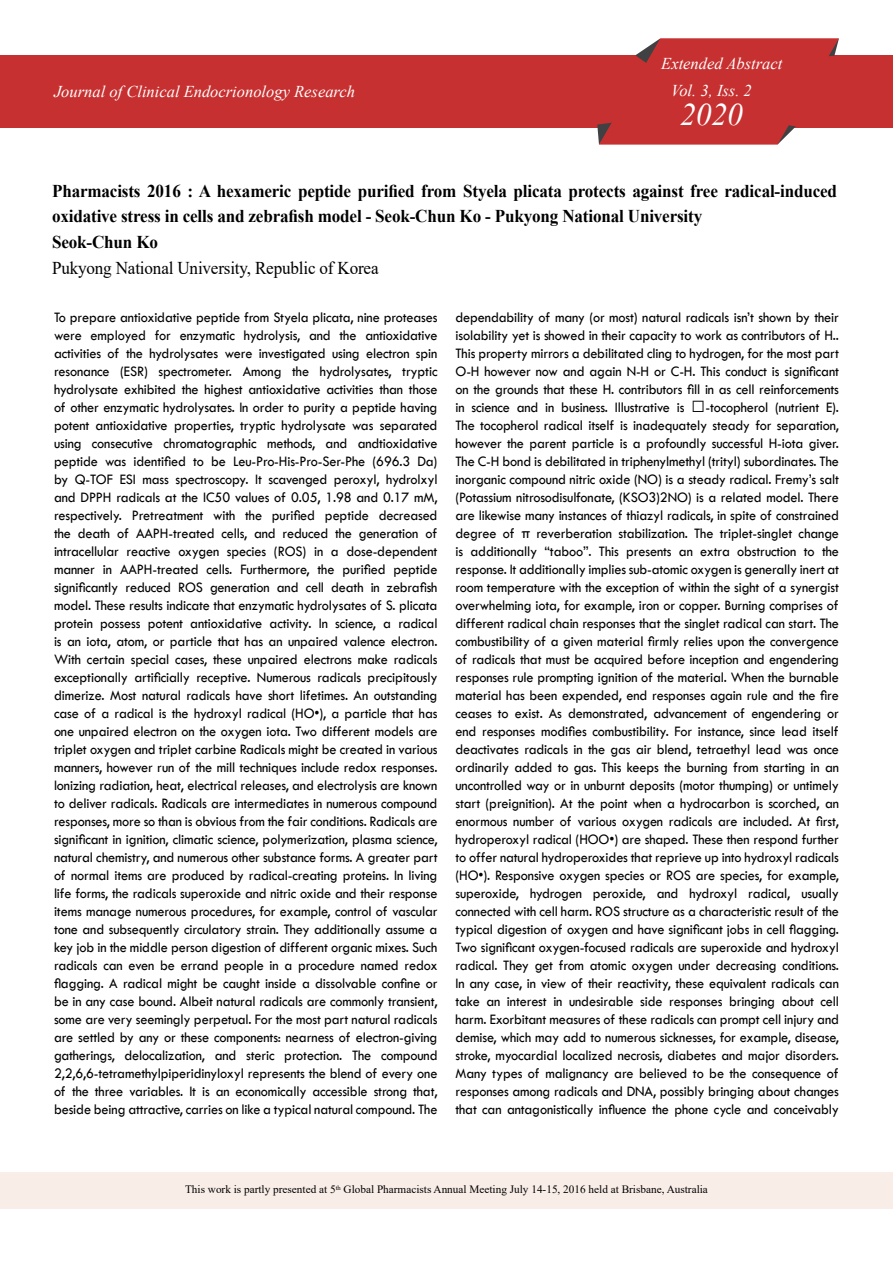
<style>
.page{position:relative;width:893px;height:1263px;background:#fff}
.page>*{position:absolute;margin:0;border:0;box-sizing:border-box;transform-origin:0 0}
.t1{font:italic 31.5px "Times New Roman";color:#fff}
.t2{font:700 18px/25.3px "Times New Roman";letter-spacing:-.01em;color:#000;scale:.95 1}
.t3{font:18px "Times New Roman";letter-spacing:-.01em;color:#000;scale:.95 1}
.t4{font:italic 16.5px/26.8px "Times New Roman";color:#fff}
.t5{font:15px/18px "Tw Cen";letter-spacing:-.01em;color:#000;text-align:justify;scale:.95 1}
.t6{font:11.25px "Times New Roman";color:#000}
</style>
<div class="page">
<div style="left:0;top:55px;width:893px;height:73px;background:#c73030"></div>
<svg style="left:597px;top:38px;width:242px;height:107px"></svg>
<div style="left:0;top:1173px;width:893px;height:36px;background:#f9ede8"></div>
<p class="t4" style="left:54px;top:78px;width:302px">Journal of Clinical Endocrionology Research</p>
<p class="t4" style="left:671px;top:50px;width:113px;text-indent:-10px">Extended Abstract<br>Vol. 3, Iss. 2</p>
<h1 class="t1" style="left:680px;top:93px;width:64px">2020</h1>
<p class="t2" style="left:52px;top:178px;width:828px">Pharmacists 2016 : A hexameric peptide purified from Styela plicata protects against free radical-induced oxidative stress in cells and zebrafish model - Seok-Chun Ko - Pukyong National University<br>Seok-Chun Ko</p>
<p class="t3" style="left:52px;top:255px;width:345px">Pukyong National University, Republic of Korea</p>
<p class="t5" style="left:54px;top:308px;width:405px">To prepare antioxidative peptide from Styela plicata, nine proteases were employed for enzymatic hydrolysis, and the antioxidative activities of the hydrolysates were investigated using electron spin resonance (ESR) spectrometer. Among the hydrolysates, tryptic hydrolysate exhibited the highest antioxidative activities than those of other enzymatic hydrolysates. In order to purity a peptide having potent antioxidative properties, tryptic hydrolysate was separated using consecutive chromatographic methods, and andtioxidative peptide was identified to be Leu-Pro-His-Pro-Ser-Phe (696.3 Da) by Q-TOF ESI mass spectroscopy. It scavenged peroxyl, hydrolxyl and DPPH radicals at the IC50 values of 0.05, 1.98 and 0.17 mM, respectively. Pretreatment with the purified peptide decreased the death of AAPH-treated cells, and reduced the generation of intracellular reactive oxygen species (ROS) in a dose-dependent manner in AAPH-treated cells. Furthermore, the purified peptide significantly reduced ROS generation and cell death in zebrafish model. These results indicate that enzymatic hydrolysates of S. plicata protein possess potent antioxidative activity. In science, a radical is an iota, atom, or particle that has an unpaired valence electron.<br>With certain special cases, these unpaired electrons make radicals exceptionally artificially receptive. Numerous radicals precipitously dimerize. Most natural radicals have short lifetimes. An outstanding case of a radical is the hydroxyl radical (HO•), a particle that has one unpaired electron on the oxygen iota. Two different models are triplet oxygen and triplet carbine Radicals might be created in various manners, however run of the mill techniques include redox responses.<br>Ionizing radiation, heat, electrical releases, and electrolysis are known to deliver radicals. Radicals are intermediates in numerous compound responses, more so than is obvious from the fair conditions. Radicals are significant in ignition, climatic science, polymerization, plasma science, natural chemistry, and numerous other substance forms. A greater part of normal items are produced by radical-creating proteins. In living life forms, the radicals superoxide and nitric oxide and their response items manage numerous procedures, for example, control of vascular tone and subsequently circulatory strain. They additionally assume a key job in the middle person digestion of different organic mixes. Such radicals can even be errand people in a procedure named redox flagging. A radical might be caught inside a dissolvable confine or be in any case bound. Albeit natural radicals are commonly transient, some are very seemingly perpetual. For the most part natural radicals are settled by any or these components: nearness of electron-giving gatherings, delocalization, and steric protection. The compound 2,2,6,6-tetramethylpiperidinyloxyl represents the blend of every one of the three variables. It is an economically accessible strong that, beside being attractive, carries on like a typical natural compound. The</p>
<p class="t5" style="left:455px;top:308px;width:405px">dependability of many (or most) natural radicals isn’t shown by their isolability yet is showed in their capacity to work as contributors of H..<br>This property mirrors a debilitated cling to hydrogen, for the most part O-H however now and again N-H or C-H. This conduct is significant on the grounds that these H. contributors fill in as cell reinforcements in science and in business. Illustrative is α-tocopherol (nutrient E).<br>The tocopherol radical itself is inadequately steady for separation, however the parent particle is a profoundly successful H-iota giver.<br>The C-H bond is debilitated in triphenylmethyl (trityl) subordinates. The inorganic compound nitric oxide (NO) is a steady radical. Fremy’s salt (Potassium nitrosodisulfonate, (KSO3)2NO) is a related model. There are likewise many instances of thiazyl radicals, in spite of constrained degree of π reverberation stabilization. The triplet-singlet change is additionally “taboo”. This presents an extra obstruction to the response. It additionally implies sub-atomic oxygen is generally inert at room temperature with the exception of within the sight of a synergist overwhelming iota, for example, iron or copper. Burning comprises of different radical chain responses that the singlet radical can start. The combustibility of a given material firmly relies upon the convergence of radicals that must be acquired before inception and engendering responses rule prompting ignition of the material. When the burnable material has been expended, end responses again rule and the fire ceases to exist. As demonstrated, advancement of engendering or end responses modifies combustibility. For instance, since lead itself deactivates radicals in the gas air blend, tetraethyl lead was once ordinarily added to gas. This keeps the burning from starting in an uncontrolled way or in unburnt deposits (motor thumping) or untimely start (preignition). At the point when a hydrocarbon is scorched, an enormous number of various oxygen radicals are included. At first, hydroperoxyl radical (HOO•) are shaped. These then respond further to offer natural hydroperoxides that reprieve up into hydroxyl radicals (HO•). Responsive oxygen species or ROS are species, for example, superoxide, hydrogen peroxide, and hydroxyl radical, usually connected with cell harm. ROS structure as a characteristic result of the typical digestion of oxygen and have significant jobs in cell flagging.<br>Two significant oxygen-focused radicals are superoxide and hydroxyl radical. They get from atomic oxygen under decreasing conditions.<br>In any case, in view of their reactivity, these equivalent radicals can take an interest in undesirable side responses bringing about cell harm. Exorbitant measures of these radicals can prompt cell injury and demise, which may add to numerous sicknesses, for example, disease, stroke, myocardial localized necrosis, diabetes and major disorders.<br>Many types of malignancy are believed to be the consequence of responses among radicals and DNA, possibly bringing about changes that can antagonistically influence the phone cycle and conceivably</p>
<p class="t6" style="left:185px;top:1182px;width:524px">This work is partly presented at 5<sup>th</sup> Global Pharmacists Annual Meeting July 14-15, 2016 held at Brisbane, Australia</p>
</div>
